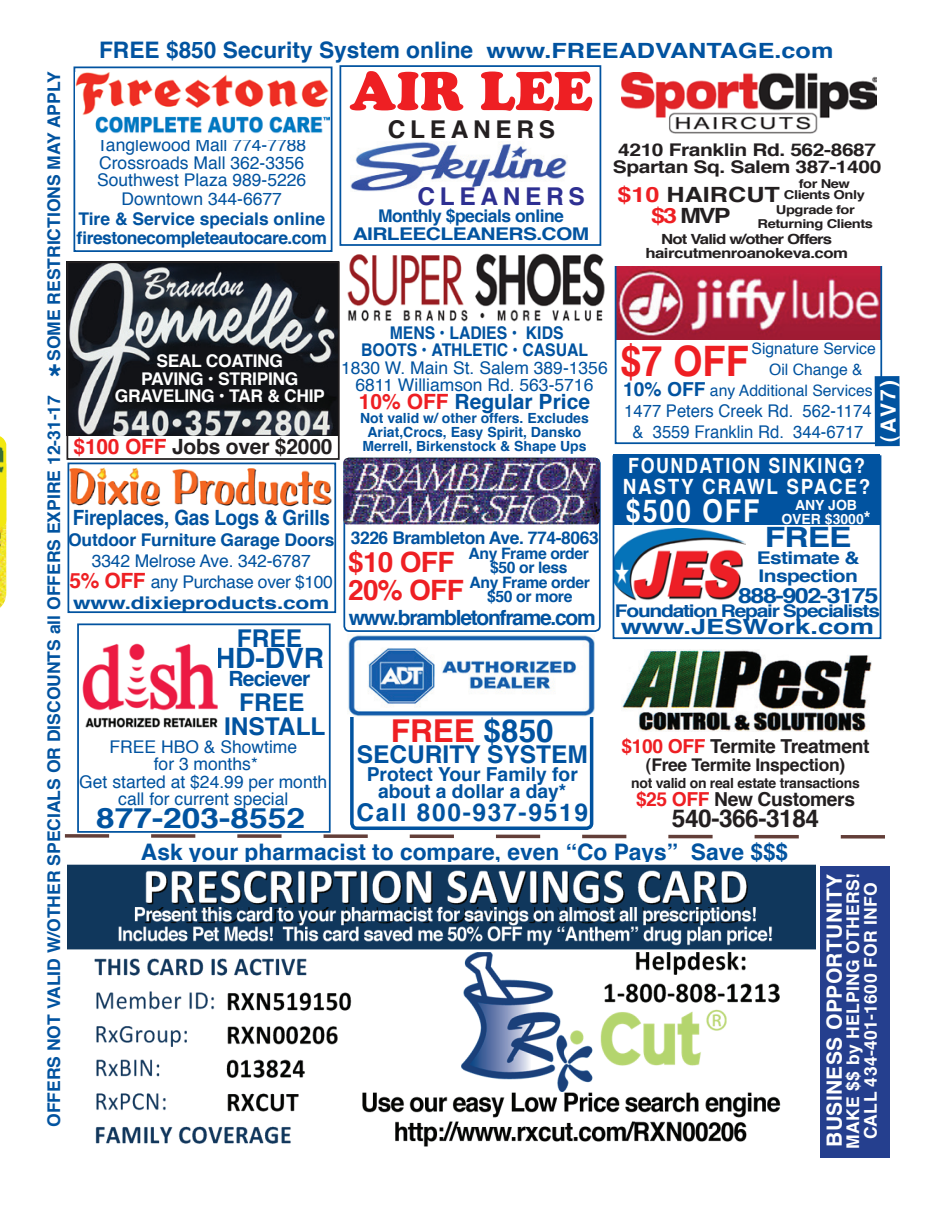
<style>
.page{position:relative;width:945px;height:1218px;background:#fff}
.page>*{position:absolute;margin:0;border:0;box-sizing:border-box;transform-origin:0 0}
.t1{font:900 52.5px "Cooper BT";color:#ee1f23}
.t2{font:700 42px "Helvetica";color:#ee1f23;scale:.9 1}
.t3{font:700 35px "Helvetica";color:#0153a0}
.t4{font:700 31.5px "Helvetica";color:#ee1f23}
.t5{font:700 31.5px "Helvetica";letter-spacing:.07em;color:#fff;scale:.85 1}
.t6{font:700 28px "Helvetica";color:#0153a0;scale:1.2 1}
.t7{font:700 28px/28px "Helvetica";letter-spacing:-.025em;color:#ee1f23}
.t8{font:700 28px "Helvetica";color:#0153a0}
.t9{font:700 24.5px/24.5px "Helvetica";color:#0153a0;text-align:center}
.t10{font:700 24.5px "Helvetica";letter-spacing:.07em;color:#0153a0}
.t11{font:700 24.5px "Helvetica";letter-spacing:-.02em;color:#231f20}
.t12{font:700 24.5px "Helvetica";letter-spacing:.19em;color:#231f20}
.t13{font:700 24.5px "Helvetica";letter-spacing:.19em;color:#2e3092}
.t14{font:700 22.75px "Helvetica";color:#0153a0}
.t15{font:700 21px/21px "Helvetica";letter-spacing:.09em;color:#fff;scale:.85 1}
.t16{font:700 21px "Helvetica";letter-spacing:-.01em;color:#0153a0;scale:.9 1}
.t17{font:700 21px "Helvetica";letter-spacing:-.06em;color:#0153a0}
.t18{font:700 21px "Helvetica";letter-spacing:-.01em;color:#231f20}
.t19{font:700 21px "Helvetica";letter-spacing:.02em;color:#fff}
.t20{font:700 21px "Helvetica";letter-spacing:-.01em;color:#0153a0}
.t21{font:700 21px "Helvetica";letter-spacing:-.01em;color:#0153a0;scale:1.3 1}
.t22{font:700 21px/21px "Helvetica";letter-spacing:-.01em;color:#231f20;scale:1.2 1}
.t23{font:700 21px "Helvetica";letter-spacing:-.06em;color:#0153a0;scale:1.2 1}
.t24{font:700 21px "Helvetica";letter-spacing:-.04em;color:#0153a0}
.t25{font:700 21px "Helvetica";letter-spacing:.09em;color:#fff}
.t26{font:700 19.25px "Helvetica";letter-spacing:-.02em;color:#231f20}
.t27{font:700 19.25px/17.5px "Helvetica";color:#0153a0;text-align:center}
.t28{font:17.5px/17.5px "Helvetica";color:#0153a0;text-align:center}
.t29{font:700 17.5px "Helvetica";letter-spacing:-.01em;color:#0153a0}
.t30{font:700 17.5px/19.2px "Helvetica";letter-spacing:-.03em;color:#0153a0}
.t31{font:17.5px/21px "Helvetica";color:#0153a0;text-align:center;scale:.95 1}
.t32{font:700 17.5px/17.5px "Helvetica";letter-spacing:-.02em;color:#231f20;text-align:center;scale:1.2 1}
.t33{font:700 17.5px/17.5px "Helvetica";letter-spacing:.02em;color:#fff;text-align:center}
.t34{font:700 17.5px/17.5px "Helvetica";letter-spacing:-.02em;color:#fff;text-align:center}
.t35{font:700 17.5px/17.5px "Helvetica";letter-spacing:-.01em;color:#0153a0;text-align:center;scale:.9 1}
.t36{font:700 17.5px "Helvetica";letter-spacing:-.06em;color:#0153a0;scale:1.2 1}
.t37{font:700 17.5px "Helvetica";letter-spacing:-.02em;color:#231f20}
.t38{font:700 17.5px/17.5px "Helvetica";letter-spacing:-.03em;color:#0153a0;scale:1.2 1}
.t39{font:15.75px "Helvetica";color:#0153a0}
.t40{font:700 15.75px/14.3px "Helvetica";letter-spacing:-.025em;color:#0153a0;text-align:center}
.t41{font:700 14px/14px "Helvetica";color:#0153a0;text-align:center}
.t42{font:700 14px/14px "Helvetica";letter-spacing:-.03em;color:#231f20;text-align:center;scale:1.2 1}
.t43{font:700 14px "Helvetica";letter-spacing:-.03em;color:#231f20}
.t44{font:700 14px/14px "Helvetica";color:#fff;text-align:center}
.t45{font:700 12.25px/14px "Helvetica";letter-spacing:-.03em;color:#231f20;text-align:center;scale:1.2 1}
.s1{font-size:21px}
.s2{color:#ee1f23}
.s3{font-weight:700;font-size:21px;color:#ee1f23}
.s4{font-weight:700}
.s5{color:#0153a0}
.s6{font-weight:700;font-size:19.25px}
.s7{font-size:17.5px}
</style>
<div class="page">
<img style="left:71px;top:467px;width:261px;height:40px">
<img style="left:616px;top:528px;width:130px;height:73px">
<div style="left:77px;top:623px;width:254px;height:210px;border:2px solid #0153a0"></div>
<div style="left:68px;top:463px;width:268px;height:150px;border:2px solid #0153a0"></div>
<img style="left:618px;top:268px;width:261px;height:72px">
<div style="left:615px;top:265px;width:267px;height:179px;border:2px solid #0153a0"></div>
<img style="left:347px;top:253px;width:258px;height:69px">
<div style="left:613px;top:455px;width:268px;height:184px;border:2px solid #0153a0"></div>
<div style="left:613px;top:454px;width:267px;height:70px;background:#0153a0"></div>
<img style="left:79px;top:635px;width:138px;height:93px">
<div style="left:74px;top:66px;width:258px;height:186px;border:2px solid #0153a0"></div>
<img style="left:75px;top:73px;width:254px;height:66px">
<div style="left:343px;top:458px;width:258px;height:174px;border:2px solid #0153a0;border-radius:5px"></div>
<div style="left:875px;top:376px;width:25px;height:70px;background:#0153a0"></div>
<img style="left:621px;top:72px;width:256px;height:61px">
<svg style="left:65px;top:834px;width:820px;height:5px"></svg>
<img style="left:343px;top:458px;width:257px;height:66px">
<div style="left:340px;top:65px;width:261px;height:181px;border:2px solid #0153a0"></div>
<img style="left:350px;top:141px;width:218px;height:50px">
<div style="left:820px;top:866px;width:70px;height:292px;background:#253f8e"></div>
<img style="left:67px;top:864px;width:748px;height:283px">
<img style="left:622px;top:649px;width:250px;height:83px">
<img style="left:0;top:527px;width:6px;height:81px">
<img style="left:0;top:436px;width:6px;height:91px">
<img style="left:69px;top:264px;width:268px;height:171px">
<div style="left:66px;top:261px;width:274px;height:199px;border:2px solid #231f20"></div>
<div style="left:350px;top:638px;width:243px;height:192px;border:4px solid #0153a0;border-radius:5px"></div>
<img style="left:348px;top:635px;width:246px;height:82px">
<p class="t29" style="left:42px;top:361px;width:291px;rotate:-90deg">SOME RESTRICTIONS MAY APPLY</p>
<h3 class="t3" style="left:48px;top:354px;width:15px">*</h3>
<p class="t29" style="left:42px;top:1127px;width:733px;rotate:-90deg">OFFERS NOT VALID W/OTHER SPECIALS OR DISCOUNTS all OFFERS EXPIRE 12-31-17</p>
<h3 class="t14" style="left:99px;top:35px;width:736px">FREE $850 Security System online <span class="s1">www.FREEADVANTAGE.com</span></h3>
<p class="t28" style="left:97px;top:137px;width:211px;text-align:justify">Tanglewood Mall 774-7788<br>Crossroads Mall 362-3356<br>Southwest Plaza 989-5226</p>
<p class="t28" style="left:122px;top:192px;width:162px">Downtown 344-6677</p>
<p class="t30" style="left:77px;top:210px;width:252px">Tire &amp; Service specials online firestonecompleteautocare.com</p>
<h1 class="t1" style="left:351px;top:59px;width:244px">AIR LEE</h1>
<h3 class="t12" style="left:388px;top:113px;width:169px">CLEANERS</h3>
<h3 class="t13" style="left:417px;top:180px;width:169px">CLEANERS</h3>
<p class="t30" style="left:353px;top:208px;width:238px;line-height:17.5px;text-align:center">Monthly $pecials online<br>AIRLEECLEANERS.COM</p>
<p class="t32" style="left:613px;top:142px;width:225px">4210 Franklin Rd. 562-8687<br>Spartan Sq. Salem 387-1400</p>
<p class="t45" style="left:784px;top:179px;width:69px;line-height:10.5px">for New<br>Clients Only</p>
<p class="t22" style="left:651px;top:185px;width:109px;text-indent:-33px"><span class="s2">$10</span> HAIRCUT <span class="s2">$3</span> MVP</p>
<p class="t42" style="left:645px;top:233px;width:170px">Not Valid w/other Offers haircutmenroanokeva.com</p>
<p class="t45" style="left:758px;top:204px;width:98px">Upgrade for<br>Returning Clients</p>
<p class="t34" style="left:115px;top:353px;width:212px">SEAL COATING<br>PAVING • STRIPING<br>GRAVELING • TAR &amp; CHIP</p>
<p class="t18" style="left:74px;top:432px;width:260px"><span class="s2">$100 OFF</span> Jobs over $2000</p>
<p class="t35" style="left:361px;top:325px;width:254px">MENS • LADIES • KIDS<br>BOOTS • ATHLETIC • CASUAL</p>
<p class="t28" style="left:341px;top:360px;width:268px">1830 W. Main St. Salem 389-1356<br>6811 Williamson Rd. 563-5716</p>
<p class="t20" style="left:359px;top:387px;width:233px"><span class="s2">10% OFF</span> Regular Price</p>
<p class="t41" style="left:360px;top:412px;width:230px">Not valid w/ other offers. Excludes<br>Ariat,Crocs, Easy Spirit, Dansko<br>Merrell, Birkenstock &amp; Shape Ups</p>
<p class="t16" style="left:73px;top:503px;width:287px">Fireplaces, Gas Logs &amp; Grills</p>
<p class="t29" style="left:68px;top:527px;width:268px">Outdoor Furniture Garage Doors</p>
<p class="t28" style="left:70px;top:551px;width:265px;line-height:21px">3342 Melrose Ave. 342-6787<br><span class="s3">5% OFF</span> any Purchase over $100 <span class="s4">www.dixieproducts.com</span></p>
<h3 class="t9" style="left:237px;top:628px;width:67px">FREE</h3>
<h3 class="t8" style="left:215px;top:639px;width:110px">HD-DVR</h3>
<p class="t24" style="left:229px;top:664px;width:83px">Reciever</p>
<h3 class="t9" style="left:224px;top:692px;width:103px">FREE<br>INSTALL</h3>
<p class="t28" style="left:79px;top:739px;width:250px">FREE HBO &amp; Showtime<br>for 3 months*<br>Get started at $24.99 per month call for current special</p>
<h3 class="t6" style="left:96px;top:799px;width:176px">877-203-8552</h3>
<p class="t29" style="left:351px;top:526px;width:250px">3226 Brambleton Ave. 774-8063</p>
<h3 class="t7" style="left:348px;top:550px;width:117px">$10 OFF<br>20% OFF</h3>
<p class="t40" style="left:469px;top:547px;width:123px">Any Frame order $50 or less<br>Any Frame order $50 or more</p>
<p class="t17" style="left:349px;top:603px;width:248px">www.brambletonframe.com</p>
<h3 class="t4" style="left:391px;top:710px;width:164px">FREE <span class="s5">$850</span></h3>
<h3 class="t9" style="left:357px;top:744px;width:233px">SECURITY SYSTEM</h3>
<p class="t27" style="left:367px;top:766px;width:213px">Protect Your Family for about a dollar a day*</p>
<h3 class="t10" style="left:356px;top:796px;width:233px">Call 800-937-9519</h3>
<p class="t39" style="left:752px;top:338px;width:126px">Signature Service</p>
<p class="t39" style="left:769px;top:359px;width:95px">Oil Change &amp;</p>
<p class="t39" style="left:623px;top:380px;width:251px"><span class="s6">10% OFF</span> any Additional Services</p>
<p class="t31" style="left:624px;top:401px;width:262px">1477 Peters Creek Rd. 562-1174 &amp; 3559 Franklin Rd. 344-6717</p>
<h2 class="t2" style="left:621px;top:333px;width:144px">$7 OFF</h2>
<p class="t25" style="left:874px;top:442px;width:63px;rotate:-90deg">(AV7)</p>
<p class="t15" style="left:623px;top:456px;width:293px">FOUNDATION SINKING?<br>NASTY CRAWL SPACE?</p>
<h3 class="t5" style="left:626px;top:489px;width:159px">$500 OFF</h3>
<p class="t44" style="left:781px;top:499px;width:91px">ANY JOB<br>OVER $3000<span class="s7">*</span></p>
<h3 class="t6" style="left:765px;top:518px;width:74px">FREE</h3>
<p class="t38" style="left:757px;top:550px;width:87px">Estimate &amp;<br>Inspection</p>
<p class="t23" style="left:738px;top:581px;width:118px">888-902-3175</p>
<p class="t36" style="left:615px;top:599px;width:222px">Foundation Repair Specialists</p>
<p class="t21" style="left:621px;top:613px;width:196px">www.JESWork.com</p>
<p class="t26" style="left:622px;top:733px;width:249px"><span class="s2">$100 OFF</span> Termite Treatment</p>
<p class="t37" style="left:646px;top:753px;width:201px">(Free Termite Inspection)</p>
<p class="t43" style="left:631px;top:774px;width:230px">not valid on real estate transactions</p>
<p class="t26" style="left:636px;top:786px;width:221px"><span class="s2">$25 OFF</span> New Customers</p>
<h3 class="t11" style="left:672px;top:801px;width:149px">540-366-3184</h3>
<h3 class="t14" style="left:141px;top:837px;width:649px">Ask your pharmacist to compare, even “Co Pays” Save $$$</h3>
<p class="t19" style="left:820px;top:1147px;width:274px;rotate:-90deg">BUSINESS OPPORTUNITY</p>
<p class="t33" style="left:845px;top:1149px;width:278px;rotate:-90deg">MAKE $$ by HELPING OTHERS!<br>CALL 434-401-1600 FOR INFO</p>
</div>
